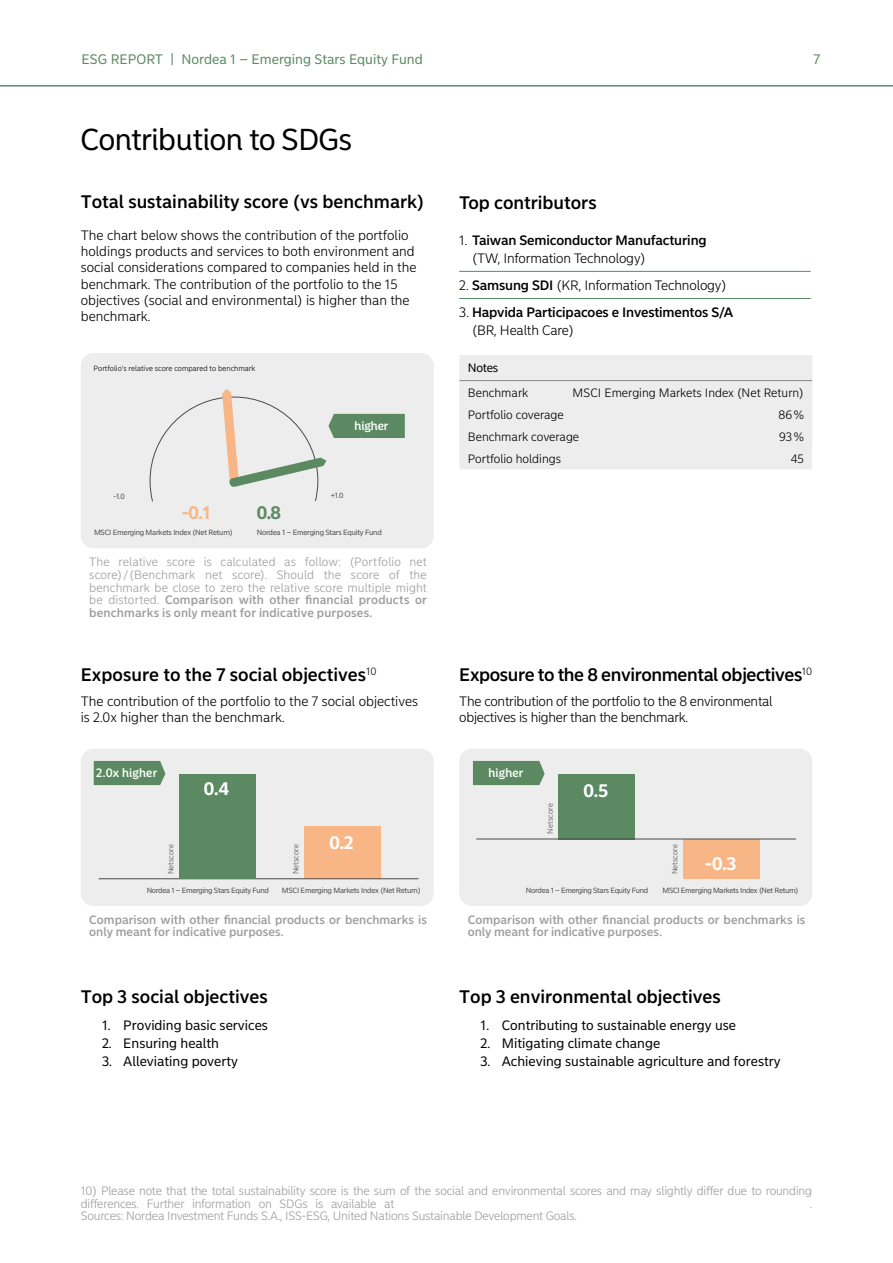
<style>
.page{position:relative;width:893px;height:1263px;background:#fff}
.page>*{position:absolute;margin:0;border:0;box-sizing:border-box;transform-origin:0 0}
.t1{font:30px "Nordea Sans Large";color:#000}
.t2{font:500 18px "Nordea Sans Small";color:#000}
.t3{font:500 18px "Nordea Sans Small";letter-spacing:-.02em;color:#000}
.t4{font:700 18px "Nordea Sans Large";color:#fff}
.t5{font:700 18px "Nordea Sans Large";color:#f8b686}
.t6{font:700 18px "Nordea Sans Large";color:#5b8a62}
.t7{font:13.65px "Nordea Sans Small";color:#5b8a62}
.t8{font:300 13.5px/16.2px "Nordea Sans Small";color:#000}
.t9{font:13.5px "Nordea Sans Small";color:#000}
.t10{font:500 13.5px/18px "Nordea Sans Small";letter-spacing:-.01em;color:#000}
.t11{font:300 13.5px/16.2px "Nordea Sans Small";letter-spacing:-.02em;color:#000}
.t12{font:300 12px/12.8px "Nordea Sans Small";letter-spacing:-.015em;color:#9d9d9c}
.t13{font:500 12px/12.8px "Nordea Sans Small";color:#9d9d9c}
.t14{font:300 12px "Nordea Sans Small";color:#000}
.t15{font:500 12px "Nordea Sans Large";letter-spacing:.02em;color:#fff}
.t16{font:12px "Nordea Sans Small";letter-spacing:-.025em;color:#000}
.t17{font:7.5px "Nordea Sans Small";letter-spacing:-.03em;color:#4a4a49}
.t18{font:300 7.5px "Nordea Sans Small";color:#000}
.t19{font:300 7.5px "Nordea Sans Small";letter-spacing:.005em;color:#4a4a49}
.s1{font-weight:500}
.s2{font-weight:300}
</style>
<div class="page">
<div style="left:81px;top:749px;width:353px;height:157px;background:#ededed;border-radius:13px"></div>
<div style="left:459px;top:749px;width:353px;height:157px;background:#ededed;border-radius:13px"></div>
<div style="left:81px;top:353px;width:353px;height:195px;background:#ededed;border-radius:13px"></div>
<div style="left:304px;top:826px;width:76px;height:52px;background:#f8b686"></div>
<hr style="left:99px;top:878px;width:319px;height:1px;background:#4a4a49">
<div style="left:179px;top:774px;width:76px;height:104px;background:#5b8a62"></div>
<div style="left:94px;top:761px;width:71px;height:24px;background:#5b8a62"></div>
<div style="left:473px;top:761px;width:72px;height:24px;background:#5b8a62"></div>
<div style="left:558px;top:774px;width:77px;height:65px;background:#5b8a62"></div>
<div style="left:683px;top:839px;width:77px;height:39px;background:#f8b686"></div>
<svg style="left:149px;top:389px;width:256px;height:113px"></svg>
<hr style="left:476px;top:839px;width:320px;height:1px;background:#4a4a49">
<hr style="left:0;top:85px;width:893px;height:2px;background:#5b8a62">
<hr style="left:459px;top:271px;width:352px;height:1px;background:#5b8a62">
<hr style="left:459px;top:298px;width:352px;height:1px;background:#5b8a62">
<div style="left:459px;top:355px;width:354px;height:114px;background:#ededed"></div>
<hr style="left:459px;top:380px;width:179px;height:1px;background:#878787">
<hr style="left:638px;top:380px;width:174px;height:1px;background:#878787">
<p class="t7" style="left:82px;top:51px;width:343px">ESG REPORT | Nordea 1 – Emerging Stars Equity Fund</p>
<p class="t7" style="left:814px;top:51px;width:8px">7</p>
<h1 class="t1" style="left:81px;top:122px;width:273px">Contribution to SDGs</h1>
<h2 class="t2" style="left:81px;top:190px;width:345px">Total sustainability score (vs benchmark)</h2>
<p class="t8" style="left:81px;top:227px;width:337px">The chart below shows the contribution of the portfolio holdings products and services to both environment and social considerations compared to companies held in the benchmark. The contribution of the portfolio to the 15 objectives (social and environmental) is higher than the benchmark.</p>
<p class="t18" style="left:94px;top:364px;width:163px">Portfolio‘s relative score compared to benchmark</p>
<p class="t15" style="left:355px;top:419px;width:35px">higher</p>
<p class="t17" style="left:114px;top:492px;width:13px">-1.0</p>
<p class="t17" style="left:331px;top:490px;width:14px">+1.0</p>
<h2 class="t5" style="left:182px;top:502px;width:30px">-0.1</h2>
<h2 class="t6" style="left:257px;top:502px;width:26px">0.8</h2>
<p class="t17" style="left:94px;top:528px;width:140px">MSCI Emerging Markets Index (Net Return)</p>
<p class="t17" style="left:257px;top:528px;width:127px">Nordea 1 – Emerging Stars Equity Fund</p>
<p class="t12" style="left:89px;top:556px;width:339px;text-align:justify">The relative score is calculated as follow: (Portfolio net score)/(Benchmark net score). Should the score of the benchmark be close to zero the relative score multiple might be distorted. <span class="s1">Comparison with other financial products or benchmarks is only meant for indicative purposes.</span></p>
<h2 class="t2" style="left:81px;top:663px;width:297px">Exposure to the 7 social objectives<sup>10</sup></h2>
<p class="t8" style="left:81px;top:693px;width:339px">The contribution of the portfolio to the 7 social objectives is 2.0x higher than the benchmark.</p>
<h2 class="t2" style="left:459px;top:192px;width:139px">Top contributors</h2>
<p class="t10" style="left:472px;top:231px;width:236px;text-indent:-13px"><span class="s2">1.</span> Taiwan Semiconductor Manufacturing <span class="s2">(TW, Information Technology)</span></p>
<p class="t8" style="left:459px;top:277px;width:269px">2. <span class="s1">Samsung SDI</span> (KR, Information Technology)</p>
<p class="t10" style="left:472px;top:303px;width:263px;text-indent:-13px"><span class="s2">3.</span> Hapvida Participacoes e Investimentos S/A <span class="s2">(BR, Health Care)</span></p>
<p class="t16" style="left:468px;top:361px;width:32px">Notes</p>
<p class="t14" style="left:468px;top:385px;width:62px">Benchmark</p>
<p class="t14" style="left:573px;top:385px;width:233px">MSCI Emerging Markets Index (Net Return)</p>
<p class="t14" style="left:468px;top:407px;width:97px">Portfolio coverage</p>
<p class="t14" style="left:778px;top:407px;width:27px">86%</p>
<p class="t14" style="left:468px;top:429px;width:113px">Benchmark coverage</p>
<p class="t14" style="left:779px;top:429px;width:26px">93%</p>
<p class="t14" style="left:468px;top:451px;width:95px">Portfolio holdings</p>
<p class="t14" style="left:791px;top:451px;width:14px">45</p>
<h2 class="t3" style="left:459px;top:663px;width:354px">Exposure to the 8 environmental objectives<sup>10</sup></h2>
<p class="t11" style="left:459px;top:693px;width:315px">The contribution of the portfolio to the 8 environmental objectives is higher than the benchmark.</p>
<p class="t15" style="left:96px;top:766px;width:62px">2.0x higher</p>
<p class="t15" style="left:488px;top:766px;width:36px">higher</p>
<p class="t19" style="left:166px;top:874px;width:32px;rotate:-90deg">Netscore</p>
<h2 class="t4" style="left:204px;top:778px;width:27px">0.4</h2>
<p class="t19" style="left:291px;top:874px;width:32px;rotate:-90deg">Netscore</p>
<h2 class="t4" style="left:329px;top:832px;width:26px">0.2</h2>
<p class="t19" style="left:545px;top:833px;width:32px;rotate:-90deg">Netscore</p>
<h2 class="t4" style="left:583px;top:780px;width:26px">0.5</h2>
<p class="t19" style="left:670px;top:874px;width:32px;rotate:-90deg">Netscore</p>
<h2 class="t4" style="left:705px;top:853px;width:33px">-0.3</h2>
<p class="t17" style="left:147px;top:886px;width:124px">Nordea 1 – Emerging Stars Equity Fund</p>
<p class="t17" style="left:282px;top:886px;width:140px">MSCI Emerging Markets Index (Net Return)</p>
<p class="t17" style="left:526px;top:886px;width:124px">Nordea 1 – Emerging Stars Equity Fund</p>
<p class="t17" style="left:662px;top:886px;width:137px">MSCI Emerging Markets Index (Net Return)</p>
<p class="t13" style="left:89px;top:913px;width:339px">Comparison with other financial products or benchmarks is only meant for indicative purposes.</p>
<p class="t13" style="left:468px;top:913px;width:339px">Comparison with other financial products or benchmarks is only meant for indicative purposes.</p>
<h2 class="t2" style="left:81px;top:986px;width:189px">Top 3 social objectives</h2>
<p class="t9" style="left:102px;top:1017px;width:167px">1. Providing basic services</p>
<p class="t9" style="left:102px;top:1035px;width:119px">2. Ensuring health</p>
<p class="t9" style="left:102px;top:1053px;width:137px">3. Alleviating poverty</p>
<h2 class="t2" style="left:459px;top:986px;width:263px">Top 3 environmental objectives</h2>
<p class="t9" style="left:480px;top:1017px;width:257px">1. Contributing to sustainable energy use</p>
<p class="t9" style="left:480px;top:1035px;width:181px">2. Mitigating climate change</p>
<p class="t9" style="left:480px;top:1053px;width:302px">3. Achieving sustainable agriculture and forestry</p>
<p class="t12" style="left:81px;top:1184px;width:733px">10) Please note that the total sustainability score is the sum of the social and environmental scores and may slightly differ due to rounding differences. Further information on SDGs is available at</p>
<p class="t12" style="left:810px;top:1197px;width:4px">.</p>
<p class="t12" style="left:81px;top:1210px;width:497px">Sources: Nordea Investment Funds S.A., ISS-ESG, United Nations Sustainable Development Goals.</p>
</div>
